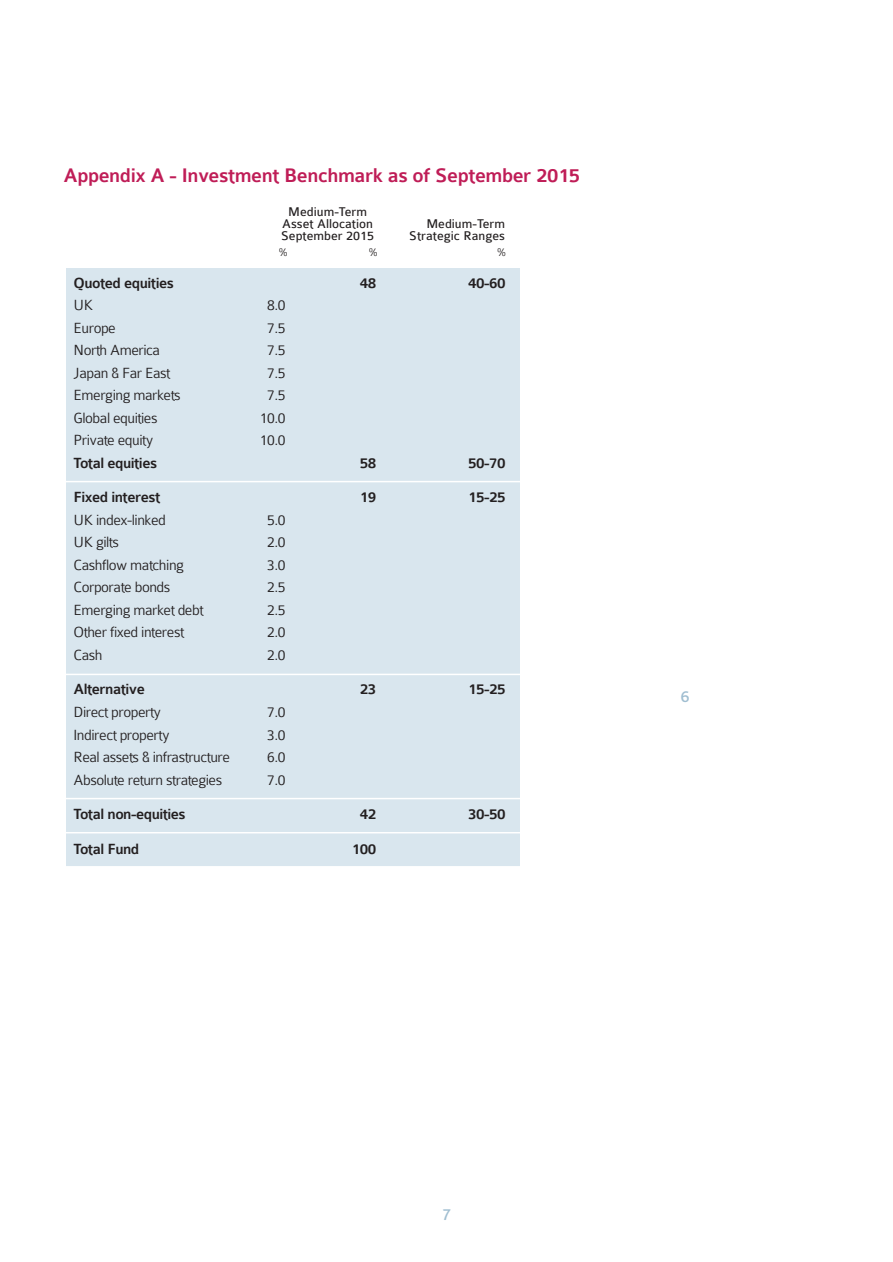
<style>
.page{position:relative;width:893px;height:1262px;background:#fff}
.page>*{position:absolute;margin:0;border:0;box-sizing:border-box;transform-origin:0 0}
.t1{font:500 21px "Colaborate";letter-spacing:-.02em;color:#bf1d57}
.t2{font:500 16.2px "Bliss";color:#a0bed1}
.t3{font:300 15.75px "Colaborate";letter-spacing:-.03em;color:#231f20}
.t4{font:500 15.75px "Colaborate";letter-spacing:-.03em;color:#231f20}
.t5{font:13.5px/12px "Colaborate";color:#231f20;text-align:center}
.t6{font:300 12px "Colaborate";color:#231f20}
</style>
<div class="page">
<div style="left:66px;top:268px;width:453px;height:598px;background:#d9e6ee"></div>
<hr style="left:64px;top:481px;width:699px;height:1px;background:#fff">
<hr style="left:64px;top:673px;width:699px;height:2px;background:#fff">
<hr style="left:64px;top:798px;width:699px;height:1px;background:#fff">
<hr style="left:64px;top:832px;width:699px;height:1px;background:#fff">
<h1 class="t1" style="left:64px;top:168px;width:518px">Appendix A - Investment Benchmark as of September 2015</h1>
<p class="t5" style="left:281px;top:206px;width:94px">Medium-Term<br>Asset Allocation<br>September 2015</p>
<p class="t5" style="left:409px;top:218px;width:97px;text-align:right">Medium-Term<br>Strategic Ranges</p>
<p class="t6" style="left:279px;top:248px;width:10px">%</p>
<p class="t6" style="left:369px;top:248px;width:10px">%</p>
<p class="t6" style="left:497px;top:248px;width:10px">%</p>
<p class="t4" style="left:74px;top:277px;width:102px">Quoted equities</p>
<p class="t4" style="left:360px;top:277px;width:18px">48</p>
<p class="t4" style="left:468px;top:277px;width:39px">40-60</p>
<p class="t3" style="left:74px;top:300px;width:21px">UK</p>
<p class="t3" style="left:267px;top:300px;width:20px">8.0</p>
<p class="t3" style="left:74px;top:322px;width:44px">Europe</p>
<p class="t3" style="left:267px;top:322px;width:20px">7.5</p>
<p class="t3" style="left:74px;top:345px;width:88px">North America</p>
<p class="t3" style="left:267px;top:345px;width:20px">7.5</p>
<p class="t3" style="left:74px;top:367px;width:98px">Japan &amp; Far East</p>
<p class="t3" style="left:267px;top:367px;width:20px">7.5</p>
<p class="t3" style="left:74px;top:390px;width:109px">Emerging markets</p>
<p class="t3" style="left:267px;top:390px;width:20px">7.5</p>
<p class="t3" style="left:74px;top:412px;width:85px">Global equities</p>
<p class="t3" style="left:260px;top:412px;width:27px">10.0</p>
<p class="t3" style="left:74px;top:435px;width:81px">Private equity</p>
<p class="t3" style="left:260px;top:435px;width:27px">10.0</p>
<p class="t4" style="left:74px;top:457px;width:85px">Total equities</p>
<p class="t4" style="left:360px;top:457px;width:18px">58</p>
<p class="t4" style="left:468px;top:457px;width:39px">50-70</p>
<p class="t4" style="left:74px;top:492px;width:88px">Fixed interest</p>
<p class="t4" style="left:360px;top:492px;width:18px">19</p>
<p class="t4" style="left:468px;top:492px;width:39px">15-25</p>
<p class="t3" style="left:74px;top:514px;width:94px">UK index-linked</p>
<p class="t3" style="left:267px;top:514px;width:20px">5.0</p>
<p class="t3" style="left:74px;top:537px;width:47px">UK gilts</p>
<p class="t3" style="left:267px;top:537px;width:20px">2.0</p>
<p class="t3" style="left:74px;top:559px;width:112px">Cashflow matching</p>
<p class="t3" style="left:267px;top:559px;width:20px">3.0</p>
<p class="t3" style="left:74px;top:582px;width:98px">Corporate bonds</p>
<p class="t3" style="left:267px;top:582px;width:20px">2.5</p>
<p class="t3" style="left:74px;top:604px;width:131px">Emerging market debt</p>
<p class="t3" style="left:267px;top:604px;width:20px">2.5</p>
<p class="t3" style="left:74px;top:627px;width:112px">Other fixed interest</p>
<p class="t3" style="left:267px;top:627px;width:20px">2.0</p>
<p class="t3" style="left:74px;top:649px;width:30px">Cash</p>
<p class="t3" style="left:267px;top:649px;width:20px">2.0</p>
<p class="t4" style="left:74px;top:684px;width:73px">Alternative</p>
<p class="t4" style="left:360px;top:684px;width:18px">23</p>
<p class="t4" style="left:468px;top:684px;width:39px">15-25</p>
<p class="t3" style="left:74px;top:706px;width:89px">Direct property</p>
<p class="t3" style="left:267px;top:706px;width:20px">7.0</p>
<p class="t3" style="left:74px;top:729px;width:98px">Indirect property</p>
<p class="t3" style="left:267px;top:729px;width:20px">3.0</p>
<p class="t3" style="left:74px;top:751px;width:158px">Real assets &amp; infrastructure</p>
<p class="t3" style="left:267px;top:751px;width:20px">6.0</p>
<p class="t3" style="left:74px;top:774px;width:150px">Absolute return strategies</p>
<p class="t3" style="left:267px;top:774px;width:20px">7.0</p>
<p class="t4" style="left:74px;top:808px;width:114px">Total non-equities</p>
<p class="t4" style="left:360px;top:808px;width:18px">42</p>
<p class="t4" style="left:468px;top:808px;width:39px">30-50</p>
<p class="t4" style="left:74px;top:843px;width:67px">Total Fund</p>
<p class="t4" style="left:352px;top:843px;width:26px">100</p>
<p class="t2" style="left:680px;top:689px;width:10px">6</p>
<p class="t2" style="left:442px;top:1207px;width:10px">7</p>
</div>
